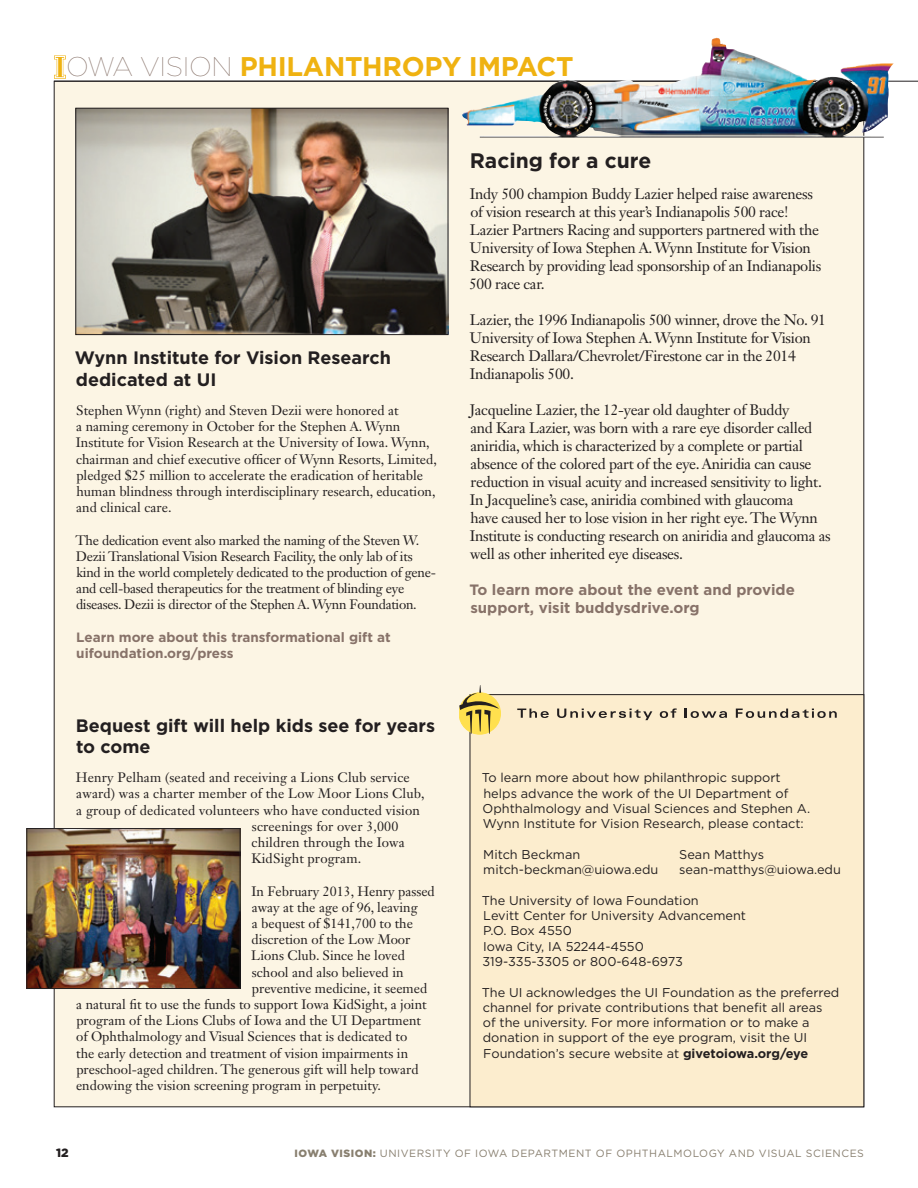
<style>
.page{position:relative;width:918px;height:1188px;background:#fff}
.page>*{position:absolute;margin:0;border:0;box-sizing:border-box;transform-origin:0 0}
.t1{font:700 27px "Gotham";letter-spacing:-.01em;color:#efb211}
.t2{font:700 21px "Gotham";color:#231f20}
.t3{font:700 18px/21.6px "Gotham";letter-spacing:-.005em;color:#231f20}
.t4{font:15px/18px "Janson Text LT Std";letter-spacing:-.02em;color:#231f20}
.t5{font:700 15px/18px "Gotham";color:#877269}
.t6{font:13.5px/16.2px "Janson Text LT Std";color:#231f20}
.t7{font:13.5px/16.2px "Janson Text LT Std";letter-spacing:-.02em;color:#231f20}
.t8{font:700 13.5px/16.2px "Gotham";color:#877269}
.t9{font:12.75px/15.3px "Gotham";color:#231f20}
.t10{font:900 12px "Gotham";color:#231f20}
.t11{font:10.5px "Gotham";letter-spacing:.05em;color:#887f6f}
.s1{font-weight:100;color:#877269}
.s2{font-weight:700}
.s3{font-weight:900}
</style>
<div class="page">
<div style="left:54px;top:81px;width:810px;height:1026px;background:#fcf5e4"></div>
<div style="left:470px;top:695px;width:394px;height:412px;background:#fcedce"></div>
<div style="left:459px;top:693px;width:42px;height:41px;border:1px solid #ffe04e;border-radius:50%"></div>
<svg style="left:459px;top:685px;width:40px;height:49px"></svg>
<svg style="left:517px;top:709px;width:32px;height:9px"></svg>
<svg style="left:557px;top:709px;width:95px;height:11px"></svg>
<svg style="left:660px;top:708px;width:17px;height:10px"></svg>
<svg style="left:685px;top:709px;width:42px;height:9px"></svg>
<svg style="left:736px;top:709px;width:101px;height:9px"></svg>
<hr style="left:54px;top:81px;width:864px;height:1px;background:#231f20">
<svg style="left:54px;top:56px;width:12px;height:23px"></svg>
<img style="left:462px;top:38px;width:432px;height:100px">
<img style="left:78px;top:110px;width:368px;height:223px">
<div style="left:76px;top:108px;width:372px;height:227px;border:1px solid #231f20"></div>
<img style="left:29px;top:830px;width:209px;height:157px">
<div style="left:27px;top:828px;width:213px;height:161px;border:1px solid #231f20"></div>
<h1 class="t1" style="left:66px;top:48px;width:503px"><span class="s1">OWA VISION</span> Philanthropy I mpact</h1>
<h3 class="t3" style="left:75px;top:347px;width:318px">Wynn I nstitute for Vision Research dedicated at UI</h3>
<p class="t6" style="left:76px;top:402px;width:362px">Stephen Wynn (right) and Steven Dezii were honored at<br>a naming ceremony in October for the Stephen A. Wynn Institute for Vision Research at the University of Iowa. Wynn, chairman and chief executive officer of Wynn Resorts, Limited, pledged $25 million to accelerate the eradication of heritable human blindness through interdisciplinary research, education, and clinical care.</p>
<p class="t7" style="left:75px;top:532px;width:362px">The dedication event also marked the naming of the Steven W.<br>Dezii Translational Vision Research Facility, the only lab of its kind in the world completely dedicated to the production of gene&shy;and cell-based therapeutics for the treatment of blinding eye diseases. Dezii is director of the Stephen A. Wynn Foundation.</p>
<p class="t8" style="left:76px;top:629px;width:316px">Learn more about this transformational gift at uifoundation.org/press</p>
<h3 class="t3" style="left:76px;top:714px;width:361px">Bequest gift will help kids see for years to come</h3>
<p class="t6" style="left:76px;top:769px;width:336px">Henry Pelham (seated and receiving a Lions Club service</p>
<p class="t6" style="left:76px;top:786px;width:350px">award) was a charter member of the Low Moor Lions Club,</p>
<p class="t6" style="left:76px;top:802px;width:345px">a group of dedicated volunteers who have conducted vision</p>
<p class="t6" style="left:252px;top:818px;width:148px">screenings for over 3,000</p>
<p class="t6" style="left:252px;top:834px;width:155px">children through the Iowa</p>
<p class="t6" style="left:251px;top:850px;width:111px">KidSight program.</p>
<p class="t6" style="left:251px;top:883px;width:185px">In February 2013, Henry passed</p>
<p class="t6" style="left:252px;top:899px;width:167px">away at the age of 96, leaving</p>
<p class="t6" style="left:252px;top:915px;width:163px">a bequest of $141,700 to the</p>
<p class="t6" style="left:252px;top:931px;width:160px">discretion of the Low Moor</p>
<p class="t6" style="left:251px;top:948px;width:155px">Lions Club. Since he loved</p>
<p class="t6" style="left:252px;top:964px;width:153px">school and also believed in</p>
<p class="t6" style="left:252px;top:980px;width:177px">preventive medicine, it seemed</p>
<p class="t6" style="left:76px;top:996px;width:352px">a natural fit to use the funds to support Iowa KidSight, a joint</p>
<p class="t6" style="left:76px;top:1012px;width:346px">program of the Lions Clubs of Iowa and the UI Department</p>
<p class="t6" style="left:76px;top:1029px;width:333px">of Ophthalmology and Visual Sciences that is dedicated to</p>
<p class="t6" style="left:76px;top:1045px;width:333px">the early detection and treatment of vision impairments in</p>
<p class="t6" style="left:76px;top:1061px;width:344px">preschool-aged children. The generous gift will help toward</p>
<p class="t6" style="left:76px;top:1077px;width:306px">endowing the vision screening program in perpetuity.</p>
<h2 class="t2" style="left:470px;top:147px;width:183px">Racing for a cure</h2>
<p class="t4" style="left:469px;top:185px;width:354px">Indy 500 champion Buddy Lazier helped raise awareness of vision research at this year’s Indianapolis 500 race!<br>Lazier Partners Racing and supporters partnered with the University of Iowa Stephen A. Wynn Institute for Vision Research by providing lead sponsorship of an Indianapolis 500 race car.</p>
<p class="t4" style="left:470px;top:311px;width:358px">Lazier, the 1996 Indianapolis 500 winner, drove the No. 91<br>University of Iowa Stephen A. Wynn Institute for Vision Research Dallara/Chevrolet/Firestone car in the 2014<br>Indianapolis 500.</p>
<p class="t4" style="left:470px;top:401px;width:362px">Jacqueline Lazier, the 12-year old daughter of Buddy<br>and Kara Lazier, was born with a rare eye disorder called aniridia, which is characterized by a complete or partial absence of the colored part of the eye. Aniridia can cause reduction in visual acuity and increased sensitivity to light.<br>In Jacqueline’s case, aniridia combined with glaucoma<br>have caused her to lose vision in her right eye. The Wynn Institute is conducting research on aniridia and glaucoma as well as other inherited eye diseases.</p>
<p class="t5" style="left:469px;top:581px;width:327px">To learn more about the event and provide support, visit buddysdrive.org</p>
<p class="t9" style="left:482px;top:770px;width:330px">To learn more about how philanthropic support helps advance the work of the UI Department of Ophthalmology and Visual Sciences and Stephen A.<br>Wynn I nstitute for Vision Research, please contact:</p>
<p class="t9" style="left:483px;top:846px;width:98px">M itch Beckman</p>
<p class="t9" style="left:679px;top:846px;width:86px">Sean M atthys</p>
<p class="t9" style="left:483px;top:862px;width:177px">mitch-beckman@uiowa.edu</p>
<p class="t9" style="left:679px;top:862px;width:163px">sean-matthys@uiowa.edu</p>
<p class="t9" style="left:482px;top:892px;width:266px">The U niversity of Iowa Foundation<br>Levitt Center for U niversity Advancement<br>P.O. Box 4550<br>I owa City, I A 52244-4550<br>319-335-3305 or 800-648-6973</p>
<p class="t9" style="left:482px;top:984px;width:359px">The UI acknowledges the UI Foundation as the preferred channel for private contributions that benefit all areas<br>of the university. For more information or to make a donation in support of the eye program, visit the UI Foundation’s secure website at <span class="s2">givetoiowa.org/eye</span></p>
<p class="t10" style="left:56px;top:1145px;width:14px">12</p>
<p class="t11" style="left:295px;top:1147px;width:571px"><span class="s3">IOWA VISION:</span> Un iversity of Iowa Department of Ophthalmology an d Visual Sciences</p>
</div>
